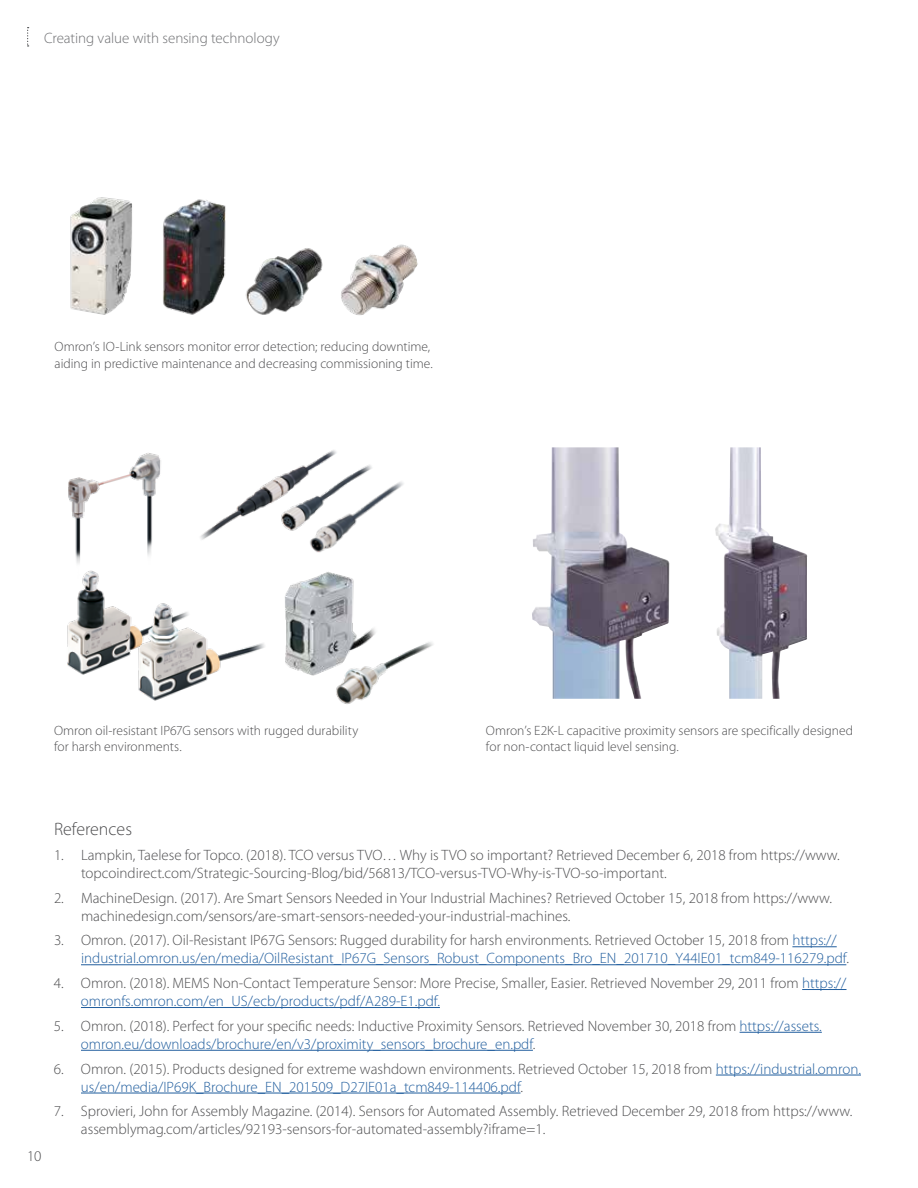
<style>
.page{position:relative;width:918px;height:1188px;background:#fff}
.page>*{position:absolute;margin:0;border:0;box-sizing:border-box;transform-origin:0 0}
.t1{font:300 18px "Myriad Pro";color:#4d4d4f}
.t2{font:300 15px/18px "Myriad Pro";color:#4d4d4f}
.t3{font:300 15px/18px "Myriad Pro";color:#215e9e}
.t4{font:300 15px "Myriad Pro";letter-spacing:-.005em;color:#6d6e71}
.t5{font:300 13.5px/16.2px "Myriad Pro";color:#4d4d4f}
.s1{color:#4d4d4f}
.s2{color:#215e9e}
</style>
<div class="page">
<svg style="left:27px;top:27px;width:2px;height:20px"></svg>
<hr style="left:792px;top:946px;width:45px;height:1px;background:#215e9e">
<hr style="left:81px;top:964px;width:765px;height:1px;background:#215e9e">
<hr style="left:802px;top:989px;width:44px;height:1px;background:#215e9e">
<hr style="left:81px;top:1007px;width:359px;height:1px;background:#215e9e">
<hr style="left:740px;top:1032px;width:82px;height:1px;background:#215e9e">
<hr style="left:81px;top:1050px;width:452px;height:1px;background:#215e9e">
<hr style="left:716px;top:1075px;width:145px;height:1px;background:#215e9e">
<hr style="left:81px;top:1093px;width:440px;height:1px;background:#215e9e">
<img style="left:68px;top:453px;width:93px;height:111px">
<img style="left:285px;top:572px;width:91px;height:104px">
<img style="left:67px;top:570px;width:65px;height:105px">
<img style="left:132px;top:603px;width:133px;height:98px">
<img style="left:200px;top:450px;width:137px;height:90px">
<img style="left:303px;top:481px;width:101px;height:72px">
<img style="left:278px;top:460px;width:101px;height:73px">
<img style="left:334px;top:634px;width:99px;height:70px">
<img style="left:532px;top:447px;width:276px;height:252px">
<img style="left:70px;top:197px;width:348px;height:118px">
<p class="t4" style="left:44px;top:29px;width:237px">Creating value with sensing technology</p>
<p class="t5" style="left:55px;top:339px;width:380px">Omron’s IO-Link sensors monitor error detection; reducing downtime, aiding in predictive maintenance and decreasing commissioning time.</p>
<p class="t5" style="left:54px;top:722px;width:306px">Omron oil-resistant IP67G sensors with rugged durability for harsh environments.</p>
<p class="t5" style="left:486px;top:722px;width:369px">Omron’s E2K-L capacitive proximity sensors are specifically designed for non-contact liquid level sensing.</p>
<p class="t2" style="left:27px;top:1147px;width:16px">10</p>
<p class="t1" style="left:54px;top:818px;width:80px">References</p>
<p class="t2" style="left:81px;top:846px;width:760px;text-indent:-27px">1. Lampkin, Taelese for Topco. (2018). TCO versus TVO… Why is TVO so important? Retrieved December 6, 2018 from https://www. topcoindirect.com/Strategic-Sourcing-Blog/bid/56813/TCO-versus-TVO-Why-is-TVO-so-important.</p>
<p class="t2" style="left:81px;top:888px;width:753px;text-indent:-27px">2. MachineDesign. (2017). Are Smart Sensors Needed in Your Industrial Machines? Retrieved October 15, 2018 from https://www. machinedesign.com/sensors/are-smart-sensors-needed-your-industrial-machines.</p>
<p class="t3" style="left:81px;top:931px;width:769px;text-indent:-27px"><span class="s1">3. Omron. (2017). Oil-Resistant IP67G Sensors: Rugged durability for harsh environments. Retrieved October 15, 2018 from</span> https:// industrial.omron.us/en/media/OilResistant_IP67G_Sensors_Robust_Components_Bro_EN_201710_Y44IE01_tcm849-116279.pdf<span class="s1">.</span></p>
<p class="t2" style="left:81px;top:974px;width:767px;text-indent:-27px">4. Omron. (2018). MEMS Non-Contact Temperature Sensor: More Precise, Smaller, Easier. Retrieved November 29, 2011 from <span class="s2">https:// omronfs.omron.com/en_US/ecb/products/pdf/A289-E1.pdf.</span></p>
<p class="t2" style="left:81px;top:1017px;width:742px;text-indent:-27px">5. Omron. (2018). Perfect for your specific needs: Inductive Proximity Sensors. Retrieved November 30, 2018 from <span class="s2">https://assets. omron.eu/downloads/brochure/en/v3/proximity_sensors_brochure_en.pdf</span>.</p>
<p class="t2" style="left:81px;top:1059px;width:781px;text-indent:-27px">6. Omron. (2015). Products designed for extreme washdown environments. Retrieved October 15, 2018 from <span class="s2">https://industrial.omron. us/en/media/IP69K_Brochure_EN_201509_D27IE01a_tcm849-114406.pdf</span>.</p>
<p class="t2" style="left:81px;top:1102px;width:773px;text-indent:-27px">7. Sprovieri, John for Assembly Magazine. (2014). Sensors for Automated Assembly. Retrieved December 29, 2018 from https://www. assemblymag.com/articles/92193-sensors-for-automated-assembly?iframe=1.</p>
</div>
